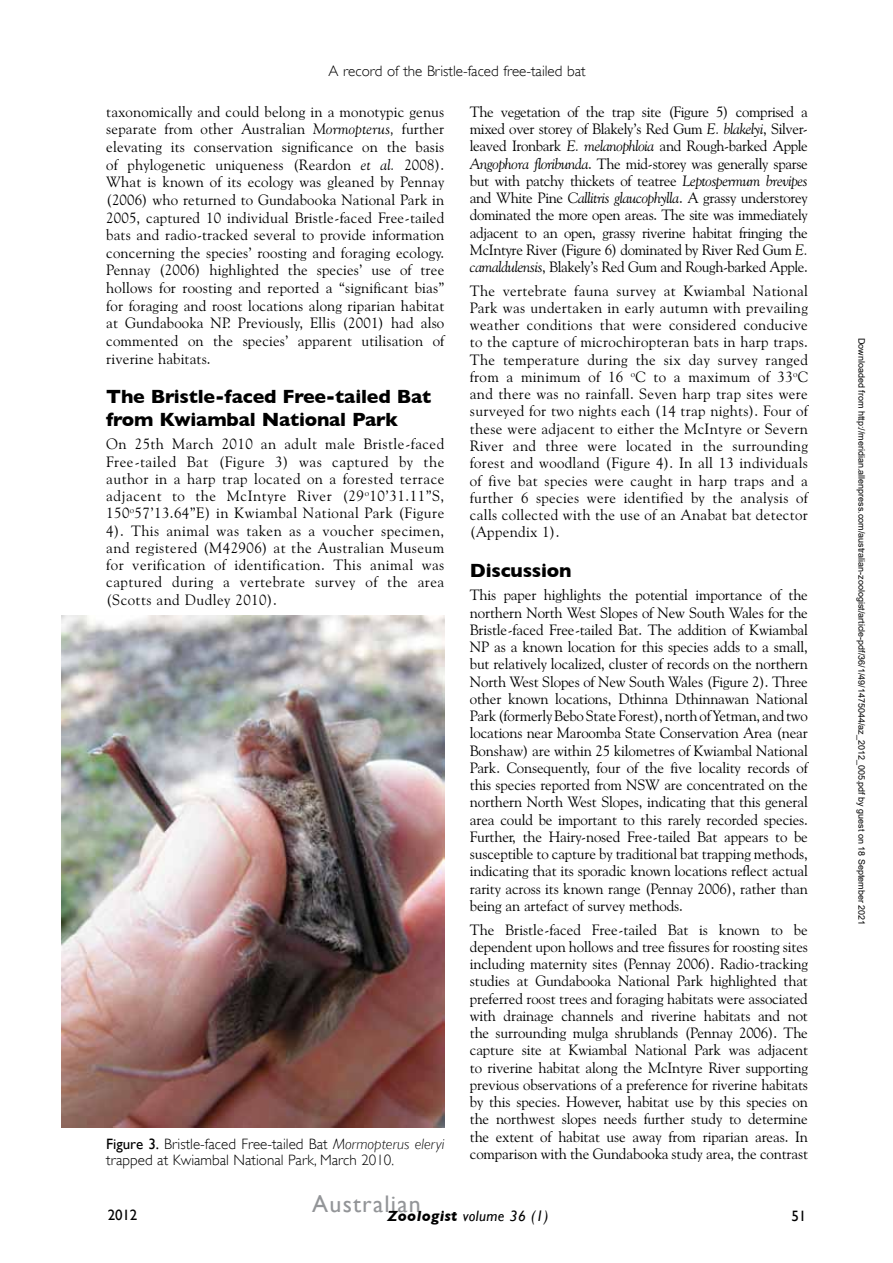
<style>
.page{position:relative;width:893px;height:1263px;background:#fff}
.page>*{position:absolute;margin:0;border:0;box-sizing:border-box;transform-origin:0 0}
.t1{font:24px "Gill Sans";letter-spacing:.05em;color:#939598}
.t2{font:700 19.5px/22.5px "Gill Sans";letter-spacing:-.01em;color:#000}
.t3{font:15px/17.2px "Goudy Old Style BT";color:#000;text-align:justify}
.t4{font:300 15px/16.5px "Gill Sans";color:#000}
.t5{font:italic 15px "Gill Sans";letter-spacing:.025em;color:#000}
.t6{font:15px "Gill Sans";letter-spacing:-.01em;color:#000}
.t7{font:9px "Arial";color:#000}
.s1{font-style:italic}
.s2{font-weight:400}
.s3{font-weight:700}
</style>
<div class="page">
<img style="left:62px;top:615px;width:382px;height:512px">
<p class="t4" style="left:329px;top:62px;width:258px">A record of the Bristle-faced free-tailed bat</p>
<p class="t3" style="left:106px;top:103px;width:340px;line-height:17.7px">taxonomically and could belong in a monotypic genus separate from other Australian <span class="s1">Mormopterus,</span> further elevating its conservation significance on the basis of phylogenetic uniqueness (Reardon <span class="s1">et al.</span> 2008).<br>What is known of its ecology was gleaned by Pennay (2006) who returned to Gundabooka National Park in 2005, captured 10 individual Bristle-faced Free-tailed bats and radio-tracked several to provide information concerning the species’ roosting and foraging ecology.<br>Pennay (2006) highlighted the species’ use of tree hollows for roosting and reported a “significant bias” for foraging and roost locations along riparian habitat at Gundabooka NP. Previously, Ellis (2001) had also commented on the species’ apparent utilisation of riverine habitats.</p>
<h2 class="t2" style="left:106px;top:385px;width:326px">The Bristle-faced Free-tailed Bat from Kwiambal National Park</h2>
<p class="t3" style="left:106px;top:435px;width:340px">On 25th March 2010 an adult male Bristle-faced Free-tailed Bat (Figure 3) was captured by the author in a harp trap located on a forested terrace adjacent to the McIntyre River (29<sup>o</sup>10’31.11”S, 150<sup>o</sup>57’13.64”E) in Kwiambal National Park (Figure 4). This animal was taken as a voucher specimen, and registered (M42906) at the Australian Museum for verification of identification. This animal was captured during a vertebrate survey of the area (Scotts and Dudley 2010).</p>
<p class="t4" style="left:106px;top:1135px;width:340px"><span class="s2">Figure 3.</span> Bristle-faced Free-tailed Bat <span class="s1">Mormopterus eleryi </span>trapped at Kwiambal National Park, March 2010.</p>
<p class="t3" style="left:470px;top:103px;width:340px">The vegetation of the trap site (Figure 5) comprised a mixed over storey of Blakely’s Red Gum <span class="s1">E. blakelyi</span>, Silver&shy;leaved Ironbark <span class="s1">E. melanophloia</span> and Rough-barked Apple <span class="s1">Angophora floribunda</span>. The mid-storey was generally sparse but with patchy thickets of teatree <span class="s1">Leptospermum brevipes </span>and White Pine <span class="s1">Callitris glaucophylla</span>. A grassy understorey dominated the more open areas. The site was immediately adjacent to an open, grassy riverine habitat fringing the McIntyre River (Figure 6) dominated by River Red Gum <span class="s1">E. camaldulensis</span>, Blakely’s Red Gum and Rough-barked Apple.</p>
<p class="t3" style="left:470px;top:282px;width:340px">The vertebrate fauna survey at Kwiambal National Park was undertaken in early autumn with prevailing weather conditions that were considered conducive to the capture of microchiropteran bats in harp traps.<br>The temperature during the six day survey ranged from a minimum of 16 <sup>o</sup>C to a maximum of 33<sup>o</sup>C and there was no rainfall. Seven harp trap sites were surveyed for two nights each (14 trap nights). Four of these were adjacent to either the McIntyre or Severn River and three were located in the surrounding forest and woodland (Figure 4). In all 13 individuals of five bat species were caught in harp traps and a further 6 species were identified by the analysis of calls collected with the use of an Anabat bat detector (Appendix 1).</p>
<h2 class="t2" style="left:470px;top:559px;width:103px">Discussion</h2>
<p class="t3" style="left:470px;top:586px;width:340px">This paper highlights the potential importance of the northern North West Slopes of New South Wales for the Bristle-faced Free-tailed Bat. The addition of Kwiambal NP as a known location for this species adds to a small, but relatively localized, cluster of records on the northern North West Slopes of New South Wales (Figure 2). Three other known locations, Dthinna Dthinnawan National Park (formerly Bebo State Forest), north of Yetman, and two locations near Maroomba State Conservation Area (near Bonshaw) are within 25 kilometres of Kwiambal National Park. Consequently, four of the five locality records of this species reported from NSW are concentrated on the northern North West Slopes, indicating that this general area could be important to this rarely recorded species.<br>Further, the Hairy-nosed Free-tailed Bat appears to be susceptible to capture by traditional bat trapping methods, indicating that its sporadic known locations reflect actual rarity across its known range (Pennay 2006), rather than being an artefact of survey methods.</p>
<p class="t3" style="left:470px;top:920px;width:340px">The Bristle-faced Free-tailed Bat is known to be dependent upon hollows and tree fissures for roosting sites including maternity sites (Pennay 2006). Radio-tracking studies at Gundabooka National Park highlighted that preferred roost trees and foraging habitats were associated with drainage channels and riverine habitats and not the surrounding mulga shrublands (Pennay 2006). The capture site at Kwiambal National Park was adjacent to riverine habitat along the McIntyre River supporting previous observations of a preference for riverine habitats by this species. However, habitat use by this species on the northwest slopes needs further study to determine the extent of habitat use away from riparian areas. In comparison with the Gundabooka study area, the contrast</p>
<h1 class="t1" style="left:312px;top:1190px;width:110px">Australian</h1>
<p class="t6" style="left:108px;top:1206px;width:31px">2012</p>
<p class="t5" style="left:388px;top:1207px;width:162px"><span class="s3">Zoologist</span> volume 36 (1)</p>
<p class="t6" style="left:792px;top:1206px;width:16px">51</p>
<p class="t7" style="left:865px;top:338px;width:589px;rotate:90deg">Downloaded from http://meridian.allenpress.com/australian-zoologist/article-pdf/36/1/49/1475044/az_2012_005.pdf by guest on 18 September 2021</p>
</div>
